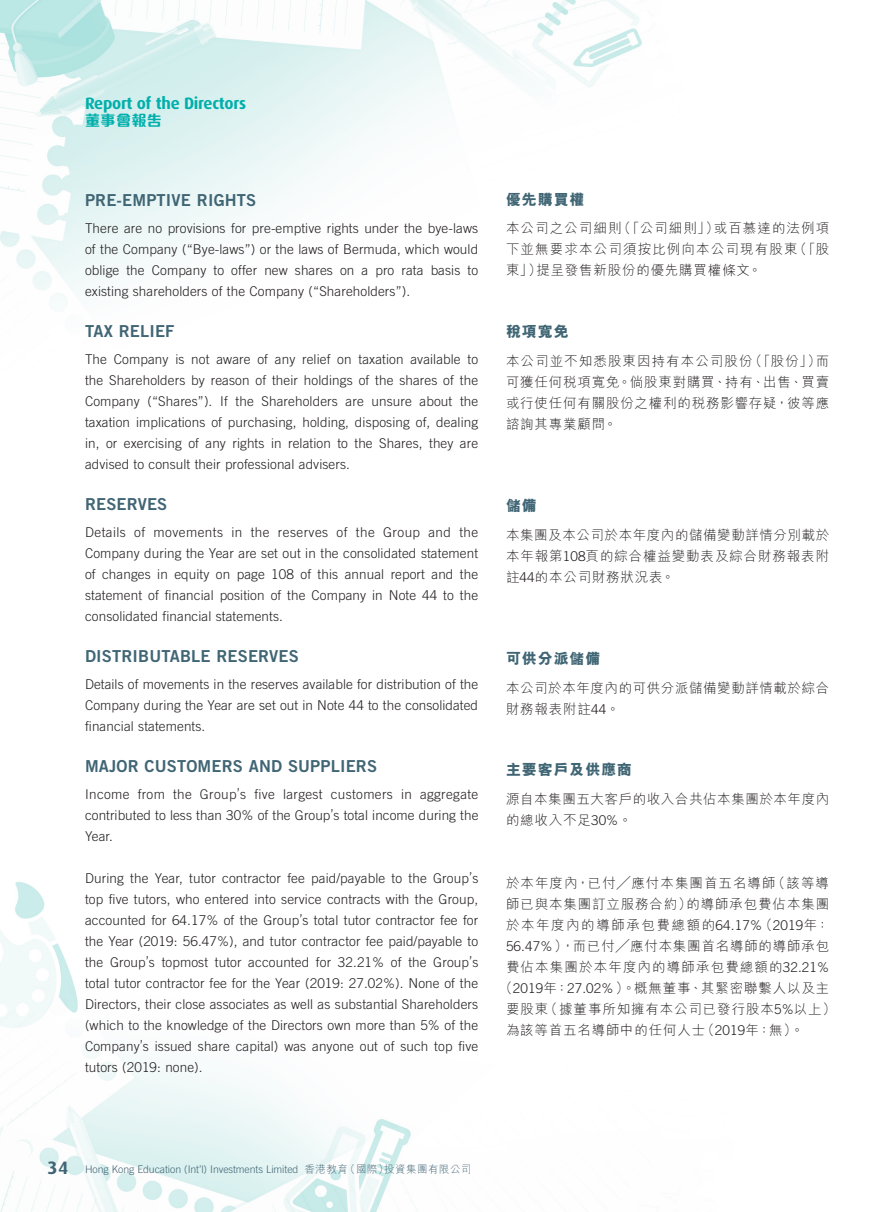
<style>
.page{position:relative;width:893px;height:1212px;background:#fff}
.page>*{position:absolute;margin:0;border:0;box-sizing:border-box;transform-origin:0 0}
.Heading_1{font:16.5px "Trade Gothic LT Std Bd 2";letter-spacing:.01em;color:#406574}
.t1{font:700 16.5px "Dax";letter-spacing:-.02em;color:#00afab}
.C_Heading_1{font:800 15px "M Hei HK";letter-spacing:.06em;color:#406574}
.t2{font:800 15px "M Elle HK";letter-spacing:.03em;color:#00afab}
.Body_Text{font:300 13.5px/21px "Trade Gothic LT Std";letter-spacing:.01em;color:#231f20;text-align:justify}
.C_Body_Text{font:300 13.5px/21px "M Hei HK";letter-spacing:.06em;color:#231f20;text-align:justify}
.C_Body_Text-2{font:300 13.5px "M Hei HK";letter-spacing:.115em;color:#231f20}
.C_Body_Text-3{font:300 13.5px "M Hei HK";letter-spacing:.085em;color:#231f20}
.t3{font:300 10.5px "Trade Gothic LT Std";letter-spacing:-.005em;color:#406574}
.s1{font-family:"Trade Gothic LT Std"}
.s2{font-family:"Dax";font-weight:700;font-size:18px}
.s3{font-family:"M Hei HK"}
</style>
<div class="page">
<img style="left:0;top:0;width:642px;height:1212px">
<p class="t1" style="left:85px;top:94px;width:163px">Report of the Directors</p>
<p class="t2" style="left:85px;top:113px;width:78px">董事會報告</p>
<p class="Heading_1" style="left:85px;top:190px;width:173px">PRE-EMPTIVE RIGHTS</p>
<p class="Body_Text" style="left:85px;top:218px;width:395px">There are no provisions for pre-emptive rights under the bye-laws of the Company (“Bye-laws”) or the laws of Bermuda, which would oblige the Company to offer new shares on a pro rata basis to existing shareholders of the Company (“Shareholders”).</p>
<p class="Heading_1" style="left:85px;top:321px;width:91px">TAX RELIEF</p>
<p class="Body_Text" style="left:85px;top:349px;width:395px">The Company is not aware of any relief on taxation available to the Shareholders by reason of their holdings of the shares of the Company (“Shares”). If the Shareholders are unsure about the taxation implications of purchasing, holding, disposing of, dealing in, or exercising of any rights in relation to the Shares, they are advised to consult their professional advisers.</p>
<p class="Heading_1" style="left:85px;top:494px;width:84px">RESERVES</p>
<p class="Body_Text" style="left:85px;top:522px;width:395px">Details of movements in the reserves of the Group and the Company during the Year are set out in the consolidated statement of changes in equity on page 108 of this annual report and the statement of financial position of the Company in Note 44 to the consolidated financial statements.</p>
<p class="Heading_1" style="left:85px;top:646px;width:215px">DISTRIBUTABLE RESERVES</p>
<p class="Body_Text" style="left:85px;top:674px;width:395px">Details of movements in the reserves available for distribution of the Company during the Year are set out in Note 44 to the consolidated financial statements.</p>
<p class="Heading_1" style="left:85px;top:755px;width:294px">MAJOR CUSTOMERS AND SUPPLIERS</p>
<p class="Body_Text" style="left:85px;top:783px;width:395px">Income from the Group’s five largest customers in aggregate contributed to less than 30% of the Group’s total income during the Year.</p>
<p class="Body_Text" style="left:85px;top:867px;width:395px">During the Year, tutor contractor fee paid/payable to the Group’s top five tutors, who entered into service contracts with the Group, accounted for 64.17% of the Group’s total tutor contractor fee for the Year (2019: 56.47%), and tutor contractor fee paid/payable to the Group’s topmost tutor accounted for 32.21% of the Group’s total tutor contractor fee for the Year (2019: 27.02%). None of the Directors, their close associates as well as substantial Shareholders (which to the knowledge of the Directors own more than 5% of the Company’s issued share capital) was anyone out of such top five tutors (2019: none).</p>
<p class="C_Heading_1" style="left:506px;top:192px;width:80px">優先購買權</p>
<p class="C_Body_Text" style="left:506px;top:218px;width:325px">本公司之公司細則（「公司細則」）或百慕達的法例項下並無要求本公司須按比例向本公司現有股東（「股東」）提呈發售新股份的優先購買權條文。</p>
<p class="C_Heading_1" style="left:506px;top:324px;width:64px">稅項寬免</p>
<p class="C_Body_Text" style="left:506px;top:350px;width:325px">本公司並不知悉股東因持有本公司股份（「股份」）而可獲任何稅項寬免。倘股東對購買、持有、出售、買賣或行使任何有關股份之權利的稅務影響存疑，彼等應諮詢其專業顧問。</p>
<p class="C_Heading_1" style="left:506px;top:498px;width:32px">儲備</p>
<p class="C_Body_Text" style="left:506px;top:524px;width:325px">本集團及本公司於本年度內的儲備變動詳情分別載於本年報第<span class="s1">108</span>頁的綜合權益變動表及綜合財務報表附註<span class="s1">44</span>的本公司財務狀況表。</p>
<p class="C_Heading_1" style="left:506px;top:651px;width:96px">可供分派儲備</p>
<p class="C_Body_Text" style="left:506px;top:677px;width:325px">本公司於本年度內的可供分派儲備變動詳情載於綜合財務報表附註<span class="s1">44</span>。</p>
<p class="C_Heading_1" style="left:506px;top:762px;width:128px">主要客戶及供應商</p>
<p class="C_Body_Text" style="left:506px;top:788px;width:325px">源自本集團五大客戶的收入合共佔本集團於本年度內的總收入不足<span class="s1">30%</span>。</p>
<p class="C_Body_Text" style="left:506px;top:872px;width:325px">於本年度內，已付╱應付本集團首五名導師（該等導</p>
<p class="C_Body_Text" style="left:506px;top:893px;width:325px">師已與本集團訂立服務合約）的導師承包費佔本集團</p>
<p class="C_Body_Text-2" style="left:506px;top:918px;width:325px">於本年度內的導師承包費總額的<span class="s1">64.17%</span>（<span class="s1">2019</span>年：</p>
<p class="C_Body_Text" style="left:506px;top:935px;width:325px"><span class="s1">56.47%</span>），而已付╱應付本集團首名導師的導師承包</p>
<p class="C_Body_Text-3" style="left:506px;top:960px;width:325px">費佔本集團於本年度內的導師承包費總額的<span class="s1">32.21%</span></p>
<p class="C_Body_Text" style="left:499px;top:977px;width:331px">（<span class="s1">2019</span>年：<span class="s1">27.02%</span>）。概無董事、其緊密聯繫人以及主</p>
<p class="C_Body_Text" style="left:506px;top:998px;width:331px">要股東（據董事所知擁有本公司已發行股本<span class="s1">5%</span>以上）</p>
<p class="C_Body_Text" style="left:506px;top:1019px;width:299px">為該等首五名導師中的任何人士（<span class="s1">2019</span>年：無）。</p>
<p class="t3" style="left:47px;top:1163px;width:426px"><span class="s2">34</span> Hong Kong Education (Int’l) Investments Limited <span class="s3">香港教育（國際）投資集團有限公司</span></p>
</div>
